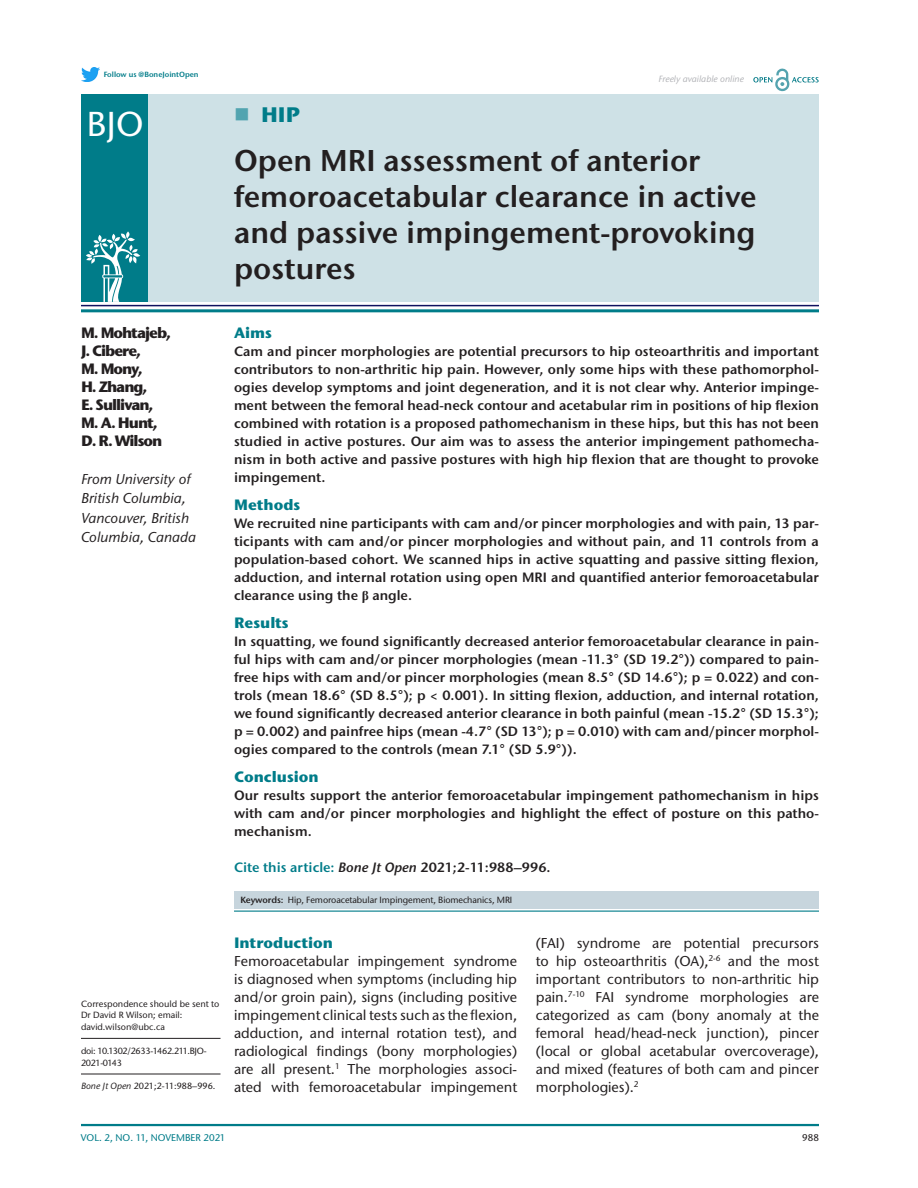
<style>
.page{position:relative;width:918px;height:1188px;background:#fff}
.page>*{position:absolute;margin:0;border:0;box-sizing:border-box;transform-origin:0 0}
.t1{font:500 34.5px "Stone Sans ITC Pro";color:#fff}
.t2{font:600 30px/36px "Stone Sans ITC Pro";color:#231f20}
.t3{font:700 21px "Stone Sans ITC Pro";color:#007c89}
.t4{font:700 15px/18px "Stone Sans ITC Pro";letter-spacing:-.07em;color:#231f20}
.t5{font:700 15px "Stone Sans ITC Pro";color:#007c89}
.t6{font:500 14.25px/18px "Stone Sans ITC Pro";color:#231f20;text-align:justify}
.t7{font:italic 500 14.25px/19.5px "Stone Sans ITC Pro";color:#231f20}
.t8{font:600 13.5px/18px "Stone Sans ITC Pro";color:#231f20;text-align:justify}
.t9{font:500 9.75px "Stone Sans ITC Pro";color:#007c89}
.t10{font:500 9.75px "Stone Sans ITC Pro";color:#231f20}
.t11{font:500 9px/12px "Stone Sans ITC Pro";letter-spacing:-.01em;color:#231f20}
.t12{font:500 9px/12px "Stone Sans ITC Pro";letter-spacing:-.03em;color:#231f20}
.t13{font:italic 500 9px "Stone Sans ITC Pro";color:#b2b3b7}
.t14{font:600 7.5px "Stone Sans ITC Pro";color:#007c89}
.s1{font-style:italic}
.s2{font-family:"Times New Roman";font-weight:700}
.s3{color:#007c89}
.s4{font-weight:600}
</style>
<div class="page">
<hr style="left:81px;top:1124px;width:738px;height:2px;background:#007c89">
<img style="left:81px;top:67px;width:18px;height:15px">
<svg style="left:753px;top:69px;width:66px;height:22px"></svg>
<div style="left:234px;top:891px;width:585px;height:18px;background:#c7d5dd"></div>
<hr style="left:81px;top:305px;width:738px;height:1px;background:#11125f">
<hr style="left:81px;top:309px;width:738px;height:3px;background:#007c89">
<div style="left:81px;top:94px;width:738px;height:208px;background:#cee1e6"></div>
<div style="left:81px;top:95px;width:66px;height:207px;background:#007c89"></div>
<svg style="left:86px;top:231px;width:54px;height:71px"></svg>
<hr style="left:81px;top:1038px;width:139px;height:1px;background:#231f20">
<hr style="left:81px;top:1074px;width:139px;height:1px;background:#231f20">
<hr style="left:234px;top:911px;width:585px;height:1px;background:#007c89">
<p class="t14" style="left:104px;top:70px;width:97px">Follow us @BoneJointOpen</p>
<h1 class="t1" style="left:87px;top:103px;width:58px">BJO</h1>
<p class="t13" style="left:658px;top:73px;width:87px">Freely available online</p>
<h3 class="t3" style="left:261px;top:101px;width:40px">HIP</h3>
<h2 class="t2" style="left:234px;top:142px;width:524px">Open MRI assessment of anterior femoroacetabular clearance in active and passive impingement-provoking postures</h2>
<p class="t4" style="left:81px;top:324px;width:92px">M. Mohtajeb,<br>J. Cibere,<br>M. Mony,<br>H. Zhang,<br>E. Sullivan,<br>M. A. Hunt,<br>D. R. Wilson</p>
<p class="t7" style="left:81px;top:469px;width:117px">From University of<br>British Columbia,<br>Vancouver, British<br>Columbia, Canada</p>
<p class="t11" style="left:81px;top:997px;width:140px">Correspondence should be sent to<br>Dr David R Wilson; email: david.wilson@ubc.ca</p>
<p class="t12" style="left:81px;top:1045px;width:127px">doi: 10.1302/2633-1462.211.BJO-<br>2021-0143</p>
<p class="t11" style="left:81px;top:1080px;width:136px"><span class="s1">Bone Jt Open</span> 2021;2-11:988–996.</p>
<p class="t5" style="left:234px;top:323px;width:39px">Aims</p>
<p class="t8" style="left:234px;top:343px;width:587px">Cam and pincer morphologies are potential precursors to hip osteoarthritis and important contributors to non-arthritic hip pain. However, only some hips with these pathomorphol&shy;ogies develop symptoms and joint degeneration, and it is not clear why. Anterior impinge&shy;ment between the femoral head-neck contour and acetabular rim in positions of hip flexion combined with rotation is a proposed pathomechanism in these hips, but this has not been studied in active postures. Our aim was to assess the anterior impingement pathomecha&shy;nism in both active and passive postures with high hip flexion that are thought to provoke impingement.</p>
<p class="t5" style="left:234px;top:495px;width:68px">Methods</p>
<p class="t8" style="left:234px;top:514px;width:586px">We recruited nine participants with cam and/or pincer morphologies and with pain, 13 par&shy;ticipants with cam and/or pincer morphologies and without pain, and 11 controls from a population-based cohort. We scanned hips in active squatting and passive sitting flexion, adduction, and internal rotation using open MRI and quantified anterior femoroacetabular clearance using the <span class="s2">β</span> angle.</p>
<p class="t5" style="left:234px;top:613px;width:56px">Results</p>
<p class="t8" style="left:234px;top:632px;width:586px">In squatting, we found significantly decreased anterior femoroacetabular clearance in pain&shy;ful hips with cam and/or pincer morphologies (mean -11.3° (SD 19.2°)) compared to pain&shy;free hips with cam and/or pincer morphologies (mean 8.5° (SD 14.6°); p = 0.022) and con&shy;trols (mean 18.6° (SD 8.5°); p &lt; 0.001). In sitting flexion, adduction, and internal rotation, we found significantly decreased anterior clearance in both painful (mean -15.2° (SD 15.3°); p = 0.002) and painfree hips (mean -4.7° (SD 13°); p = 0.010) with cam and/pincer morphol&shy;ogies compared to the controls (mean 7.1° (SD 5.9°)).</p>
<p class="t5" style="left:234px;top:767px;width:86px">Conclusion</p>
<p class="t8" style="left:234px;top:786px;width:586px">Our results support the anterior femoroacetabular impingement pathomechanism in hips with cam and/or pincer morphologies and highlight the effect of posture on this patho&shy;mechanism.</p>
<p class="t8" style="left:234px;top:858px;width:318px"><span class="s3">Cite this article:</span> <span class="s1">Bone Jt Open</span> 2021;2-11:988–996.</p>
<p class="t11" style="left:240px;top:894px;width:273px"><span class="s4">Keywords:</span> Hip, Femoroacetabular Impingement, Biomechanics, MRI</p>
<p class="t5" style="left:234px;top:933px;width:100px">Introduction</p>
<p class="t6" style="left:234px;top:952px;width:285px">Femoroacetabular impingement syndrome is diagnosed when symptoms (including hip and/or groin pain), signs (including positive impingement clinical tests such as the flexion, adduction, and internal rotation test), and radiological findings (bony morphologies) are all present.<sup>1</sup> The morphologies associ&shy;ated with femoroacetabular impingement</p>
<p class="t6" style="left:536px;top:934px;width:285px">(FAI) syndrome are potential precursors to hip osteoarthritis (OA),<sup>2-6</sup> and the most important contributors to non-arthritic hip pain.<sup>7-10</sup> FAI syndrome morphologies are categorized as cam (bony anomaly at the femoral head/head-neck junction), pincer (local or global acetabular overcoverage), and mixed (features of both cam and pincer morphologies).<sup>2</sup></p>
<p class="t9" style="left:81px;top:1132px;width:146px">VOL. 2, NO. 11, NOVEMBER 2021</p>
<p class="t10" style="left:802px;top:1132px;width:18px">988</p>
</div>
